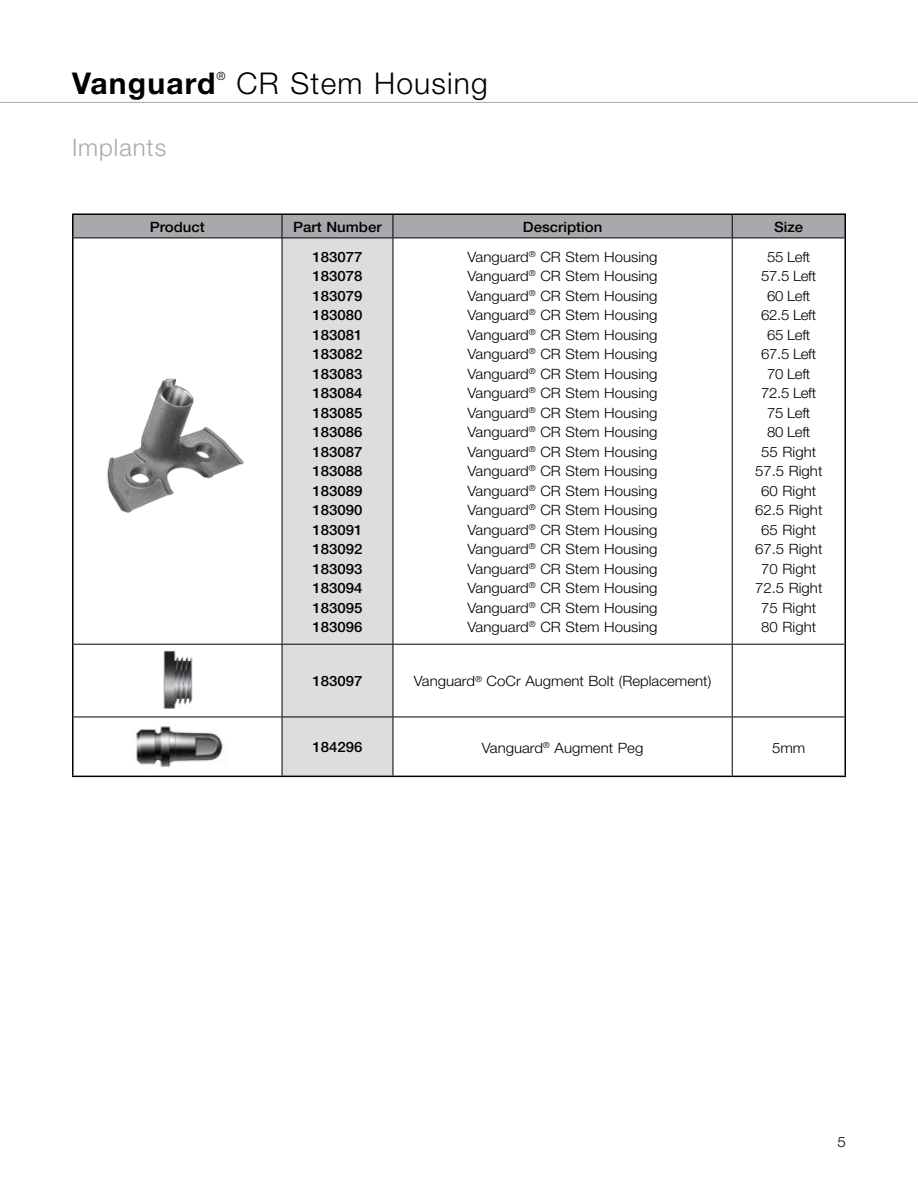
<style>
.page{position:relative;width:918px;height:1188px;background:#fff}
.page>*{position:absolute;margin:0;border:0;box-sizing:border-box;transform-origin:0 0}
.t1{font:300 30px "Helvetica Neue";letter-spacing:.04em;color:#000}
.t2{font:700 30px "Helvetica Neue";letter-spacing:.04em;color:#000}
.t3{font:300 24px "Helvetica Neue";letter-spacing:.04em;color:#a7a9ac}
.t4{font:300 14.25px/19.5px "Helvetica Neue";color:#000;text-align:justify;scale:1.05 1}
.t5{font:500 14.25px/19.5px "Helvetica Neue";color:#000;text-align:justify;scale:1.05 1}
.t6{font:300 11.4px "Helvetica Neue";color:#000}
</style>
<div class="page">
<div style="left:283px;top:239px;width:110px;height:537px;background:#dcddde"></div>
<hr style="left:72px;top:213px;width:210px;height:2px;background:#000">
<hr style="left:72px;top:215px;width:2px;height:23px;background:#000">
<hr style="left:282px;top:213px;width:111px;height:2px;background:#000">
<hr style="left:393px;top:213px;width:339px;height:2px;background:#000">
<hr style="left:732px;top:213px;width:114px;height:2px;background:#000">
<hr style="left:844px;top:215px;width:2px;height:23px;background:#000">
<svg style="left:73px;top:214px;width:772px;height:24px;background:#9b9c9f"></svg>
<hr style="left:74px;top:238px;width:208px;height:1px;background:#000">
<hr style="left:282px;top:238px;width:111px;height:1px;background:#000">
<hr style="left:393px;top:238px;width:339px;height:1px;background:#000">
<hr style="left:732px;top:238px;width:113px;height:1px;background:#000">
<hr style="left:72px;top:238px;width:2px;height:406px;background:#000">
<hr style="left:844px;top:238px;width:2px;height:406px;background:#000">
<hr style="left:72px;top:644px;width:2px;height:73px;background:#000">
<hr style="left:844px;top:644px;width:2px;height:73px;background:#000">
<hr style="left:72px;top:717px;width:2px;height:59px;background:#000">
<hr style="left:844px;top:717px;width:2px;height:59px;background:#000">
<hr style="left:282px;top:238px;width:1px;height:406px;background:#000">
<hr style="left:393px;top:238px;width:1px;height:406px;background:#000">
<hr style="left:732px;top:238px;width:1px;height:406px;background:#000">
<hr style="left:74px;top:644px;width:208px;height:1px;background:#000">
<hr style="left:282px;top:644px;width:111px;height:1px;background:#000">
<hr style="left:282px;top:645px;width:1px;height:72px;background:#000">
<hr style="left:393px;top:644px;width:339px;height:1px;background:#000">
<hr style="left:393px;top:645px;width:1px;height:72px;background:#000">
<hr style="left:732px;top:644px;width:113px;height:1px;background:#000">
<hr style="left:732px;top:645px;width:1px;height:72px;background:#000">
<hr style="left:74px;top:717px;width:208px;height:1px;background:#000">
<hr style="left:282px;top:717px;width:111px;height:1px;background:#000">
<hr style="left:282px;top:717px;width:1px;height:59px;background:#000">
<hr style="left:393px;top:717px;width:339px;height:1px;background:#000">
<hr style="left:393px;top:717px;width:1px;height:59px;background:#000">
<hr style="left:732px;top:717px;width:113px;height:1px;background:#000">
<hr style="left:732px;top:717px;width:1px;height:59px;background:#000">
<hr style="left:72px;top:776px;width:210px;height:1px;background:#000">
<hr style="left:282px;top:776px;width:111px;height:1px;background:#000">
<hr style="left:393px;top:776px;width:339px;height:1px;background:#000">
<hr style="left:732px;top:776px;width:114px;height:1px;background:#000">
<img style="left:107px;top:378px;width:137px;height:135px">
<img style="left:163px;top:650px;width:30px;height:59px">
<img style="left:136px;top:726px;width:87px;height:41px">
<hr style="left:0;top:102px;width:918px;height:1px;background:#a7a9ac">
<h1 class="t2" style="left:72px;top:65px;width:145px">Vanguard</h1>
<p class="t6" style="left:217px;top:69px;width:11px">®</p>
<h1 class="t1" style="left:237px;top:65px;width:253px">CR Stem Housing</h1>
<h2 class="t3" style="left:72px;top:133px;width:96px">Implants</h2>
<p class="t5" style="left:150px;top:217px;width:54px">Product</p>
<p class="t5" style="left:293px;top:217px;width:86px">Part Number</p>
<p class="t5" style="left:523px;top:217px;width:77px">Description</p>
<p class="t5" style="left:774px;top:217px;width:29px">Size</p>
<p class="t5" style="left:312px;top:247px;width:49px">183077<br>183078<br>183079<br>183080<br>183081<br>183082<br>183083<br>183084<br>183085<br>183086<br>183087<br>183088<br>183089<br>183090<br>183091<br>183092<br>183093<br>183094<br>183095<br>183096</p>
<p class="t4" style="left:468px;top:247px;width:182px">Vanguard<sup>®</sup> CR Stem Housing Vanguard<sup>®</sup> CR Stem Housing Vanguard<sup>®</sup> CR Stem Housing Vanguard<sup>®</sup> CR Stem Housing Vanguard<sup>®</sup> CR Stem Housing Vanguard<sup>®</sup> CR Stem Housing Vanguard<sup>®</sup> CR Stem Housing Vanguard<sup>®</sup> CR Stem Housing Vanguard<sup>®</sup> CR Stem Housing Vanguard<sup>®</sup> CR Stem Housing Vanguard<sup>®</sup> CR Stem Housing Vanguard<sup>®</sup> CR Stem Housing Vanguard<sup>®</sup> CR Stem Housing Vanguard<sup>®</sup> CR Stem Housing Vanguard<sup>®</sup> CR Stem Housing Vanguard<sup>®</sup> CR Stem Housing Vanguard<sup>®</sup> CR Stem Housing Vanguard<sup>®</sup> CR Stem Housing Vanguard<sup>®</sup> CR Stem Housing Vanguard<sup>®</sup> CR Stem Housing</p>
<p class="t4" style="left:755px;top:247px;width:66px;text-align:center">55 Left<br>57.5 Left<br>60 Left<br>62.5 Left<br>65 Left<br>67.5 Left<br>70 Left<br>72.5 Left<br>75 Left<br>80 Left<br>55 Right<br>57.5 Right<br>60 Right<br>62.5 Right<br>65 Right<br>67.5 Right<br>70 Right<br>72.5 Right<br>75 Right<br>80 Right</p>
<p class="t5" style="left:312px;top:671px;width:49px">183097</p>
<p class="t4" style="left:414px;top:671px;width:285px">Vanguard<sup>®</sup> CoCr Augment Bolt (Replacement)</p>
<p class="t5" style="left:312px;top:738px;width:49px">184296</p>
<p class="t4" style="left:482px;top:737px;width:155px">Vanguard<sup>®</sup> Augment Peg</p>
<p class="t4" style="left:772px;top:737px;width:33px">5mm</p>
<p class="t4" style="left:838px;top:1132px;width:9px">5</p>
</div>
